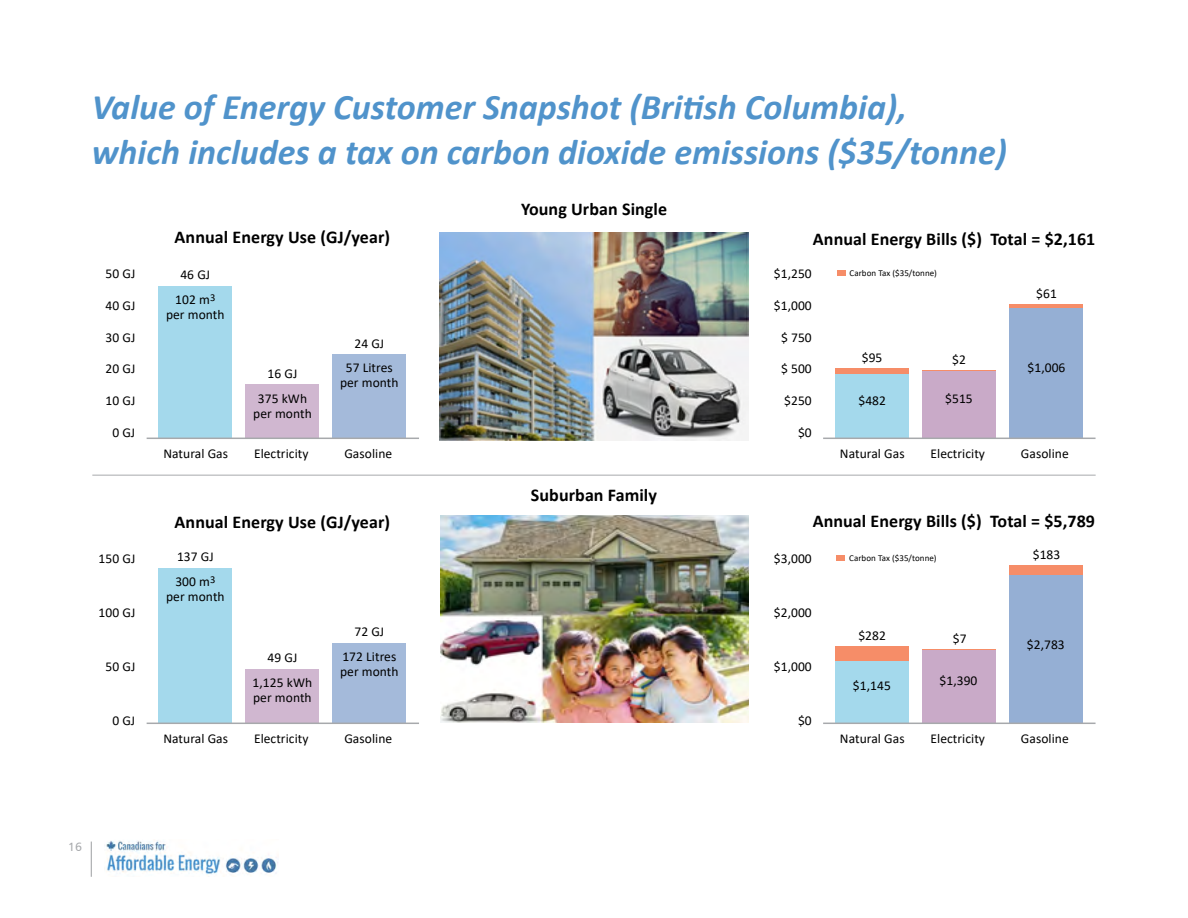
<style>
.page{position:relative;width:1188px;height:918px;background:#fff}
.page>*{position:absolute;margin:0;border:0;box-sizing:border-box;transform-origin:0 0}
.t1{font:italic 700 36px/45px "Calibri";color:#5093cb}
.t2{font:700 18px "Calibri";letter-spacing:.005em;color:#000}
.t3{font:13.5px/24.8px "Calibri";letter-spacing:.005em;color:#000;text-align:center}
.t4{font:12px "Humanist 777 BT Roman B";color:#a7a9ac}
.t5{font:9px "Calibri";letter-spacing:.005em;color:#000}
</style>
<div class="page">
<img style="left:106px;top:840px;width:172px;height:36px">
<hr style="left:91px;top:842px;width:1px;height:35px;background:#a7a9ac">
<img style="left:440px;top:232px;width:308px;height:208px">
<div style="left:333px;top:643px;width:73px;height:80px;background:#a4bada"></div>
<div style="left:245px;top:670px;width:74px;height:53px;background:#d0b7d0"></div>
<div style="left:159px;top:568px;width:73px;height:155px;background:#a4d9ec"></div>
<div style="left:333px;top:354px;width:73px;height:84px;background:#a4bada"></div>
<div style="left:245px;top:385px;width:74px;height:53px;background:#d0b7d0"></div>
<div style="left:159px;top:286px;width:73px;height:152px;background:#a4d9ec"></div>
<hr style="left:92px;top:475px;width:1004px;height:1px;background:#a7a9ac">
<img style="left:440px;top:515px;width:308px;height:208px">
<div style="left:1009px;top:308px;width:74px;height:130px;background:#95afd4"></div>
<div style="left:922px;top:370px;width:74px;height:68px;background:#c9aac8"></div>
<div style="left:835px;top:374px;width:74px;height:64px;background:#a4d9ec"></div>
<div style="left:1009px;top:575px;width:74px;height:148px;background:#95afd4"></div>
<div style="left:922px;top:650px;width:74px;height:73px;background:#c9aac8"></div>
<div style="left:835px;top:660px;width:74px;height:63px;background:#a4d9ec"></div>
<hr style="left:147px;top:723px;width:272px;height:1px;background:#a7a9ac">
<hr style="left:147px;top:438px;width:272px;height:1px;background:#a7a9ac">
<hr style="left:823px;top:438px;width:273px;height:1px;background:#a7a9ac">
<hr style="left:823px;top:723px;width:273px;height:1px;background:#a7a9ac">
<div style="left:835px;top:368px;width:74px;height:6px;background:#f68d68"></div>
<hr style="left:922px;top:370px;width:74px;height:1px;background:#f68d68">
<hr style="left:1009px;top:304px;width:74px;height:4px;background:#f68d68">
<div style="left:1009px;top:565px;width:74px;height:10px;background:#f68d68"></div>
<hr style="left:922px;top:649px;width:74px;height:1px;background:#f68d68">
<div style="left:835px;top:646px;width:74px;height:14px;background:#f68d68"></div>
<div style="left:836px;top:555px;width:9px;height:6px;background:#f68d68"></div>
<div style="left:837px;top:270px;width:8px;height:6px;background:#f68d68"></div>
<h1 class="t1" style="left:92px;top:83px;width:917px">Value of Energy Customer Snapshot (British Columbia),<br>which includes a tax on carbon dioxide emissions ($35/tonne)</h1>
<h2 class="t2" style="left:521px;top:197px;width:148px">Young Urban Single</h2>
<p class="t3" style="left:105px;top:261px;width:31px">50 GJ</p>
<p class="t3" style="left:105px;top:292px;width:31px">40 GJ</p>
<p class="t3" style="left:105px;top:324px;width:31px">30 GJ</p>
<p class="t3" style="left:105px;top:356px;width:31px">20 GJ</p>
<p class="t3" style="left:105px;top:388px;width:31px">10 GJ</p>
<p class="t3" style="left:112px;top:420px;width:24px">0 GJ</p>
<h2 class="t2" style="left:175px;top:225px;width:217px">Annual Energy Use (GJ/year)</h2>
<p class="t3" style="left:175px;top:262px;width:42px">46 GJ<br>102 m<sup>3</sup></p>
<p class="t3" style="left:166px;top:302px;width:60px">per month</p>
<p class="t3" style="left:258px;top:361px;width:51px">16 GJ<br>375 kWh</p>
<p class="t3" style="left:253px;top:400px;width:60px">per month</p>
<p class="t3" style="left:346px;top:330px;width:49px">24 GJ<br>57 Litres</p>
<p class="t3" style="left:340px;top:370px;width:60px">per month</p>
<h2 class="t2" style="left:813px;top:226px;width:284px">Annual Energy Bills ($) Total = $2,161</h2>
<p class="t3" style="left:774px;top:261px;width:39px">$1,250</p>
<p class="t3" style="left:774px;top:292px;width:39px">$1,000</p>
<p class="t3" style="left:781px;top:324px;width:32px">$ 750</p>
<p class="t3" style="left:781px;top:356px;width:32px">$ 500</p>
<p class="t3" style="left:784px;top:388px;width:29px">$250</p>
<p class="t3" style="left:798px;top:420px;width:15px">$0</p>
<p class="t5" style="left:850px;top:266px;width:89px">Carbon Tax ($35/tonne)</p>
<p class="t3" style="left:862px;top:345px;width:22px">$95</p>
<p class="t3" style="left:952px;top:347px;width:15px">$2</p>
<p class="t3" style="left:859px;top:388px;width:29px">$482</p>
<p class="t3" style="left:945px;top:386px;width:29px">$515</p>
<p class="t3" style="left:1036px;top:281px;width:22px">$61</p>
<p class="t3" style="left:1028px;top:354px;width:39px">$1,006</p>
<p class="t3" style="left:163px;top:441px;width:66px">Natural Gas</p>
<p class="t3" style="left:254px;top:441px;width:56px">Electricity</p>
<p class="t3" style="left:344px;top:441px;width:49px">Gasoline</p>
<p class="t3" style="left:840px;top:441px;width:66px">Natural Gas</p>
<p class="t3" style="left:931px;top:441px;width:56px">Electricity</p>
<p class="t3" style="left:1021px;top:441px;width:49px">Gasoline</p>
<h2 class="t2" style="left:531px;top:482px;width:128px">Suburban Family</h2>
<p class="t3" style="left:99px;top:546px;width:38px">150 GJ</p>
<h2 class="t2" style="left:175px;top:510px;width:217px">Annual Energy Use (GJ/year)</h2>
<p class="t3" style="left:175px;top:544px;width:42px;text-align:left">137 GJ<br>300 m<sup>3</sup></p>
<p class="t3" style="left:166px;top:584px;width:60px">per month</p>
<h2 class="t2" style="left:813px;top:508px;width:284px">Annual Energy Bills ($) Total = $5,789</h2>
<p class="t3" style="left:774px;top:546px;width:39px">$3,000</p>
<p class="t5" style="left:849px;top:552px;width:89px">Carbon Tax ($35/tonne)</p>
<p class="t3" style="left:1033px;top:542px;width:29px">$183</p>
<p class="t3" style="left:99px;top:600px;width:38px">100 GJ</p>
<p class="t3" style="left:774px;top:600px;width:39px">$2,000</p>
<p class="t3" style="left:105px;top:654px;width:31px">50 GJ</p>
<p class="t3" style="left:253px;top:645px;width:61px">49 GJ<br>1,125 kWh</p>
<p class="t3" style="left:253px;top:685px;width:60px">per month</p>
<p class="t3" style="left:342px;top:619px;width:55px">72 GJ<br>172 Litres</p>
<p class="t3" style="left:340px;top:659px;width:60px">per month</p>
<p class="t3" style="left:774px;top:654px;width:39px">$1,000</p>
<p class="t3" style="left:858px;top:623px;width:29px">$282</p>
<p class="t3" style="left:953px;top:626px;width:15px">$7</p>
<p class="t3" style="left:853px;top:673px;width:39px">$1,145</p>
<p class="t3" style="left:940px;top:668px;width:39px">$1,390</p>
<p class="t3" style="left:1027px;top:631px;width:39px">$2,783</p>
<p class="t3" style="left:112px;top:708px;width:24px">0 GJ</p>
<p class="t3" style="left:798px;top:708px;width:15px">$0</p>
<p class="t3" style="left:163px;top:726px;width:66px">Natural Gas</p>
<p class="t3" style="left:254px;top:726px;width:56px">Electricity</p>
<p class="t3" style="left:344px;top:726px;width:49px">Gasoline</p>
<p class="t3" style="left:840px;top:726px;width:66px">Natural Gas</p>
<p class="t3" style="left:931px;top:726px;width:56px">Electricity</p>
<p class="t3" style="left:1021px;top:726px;width:49px">Gasoline</p>
<p class="t4" style="left:68px;top:839px;width:15px">16</p>
</div>
